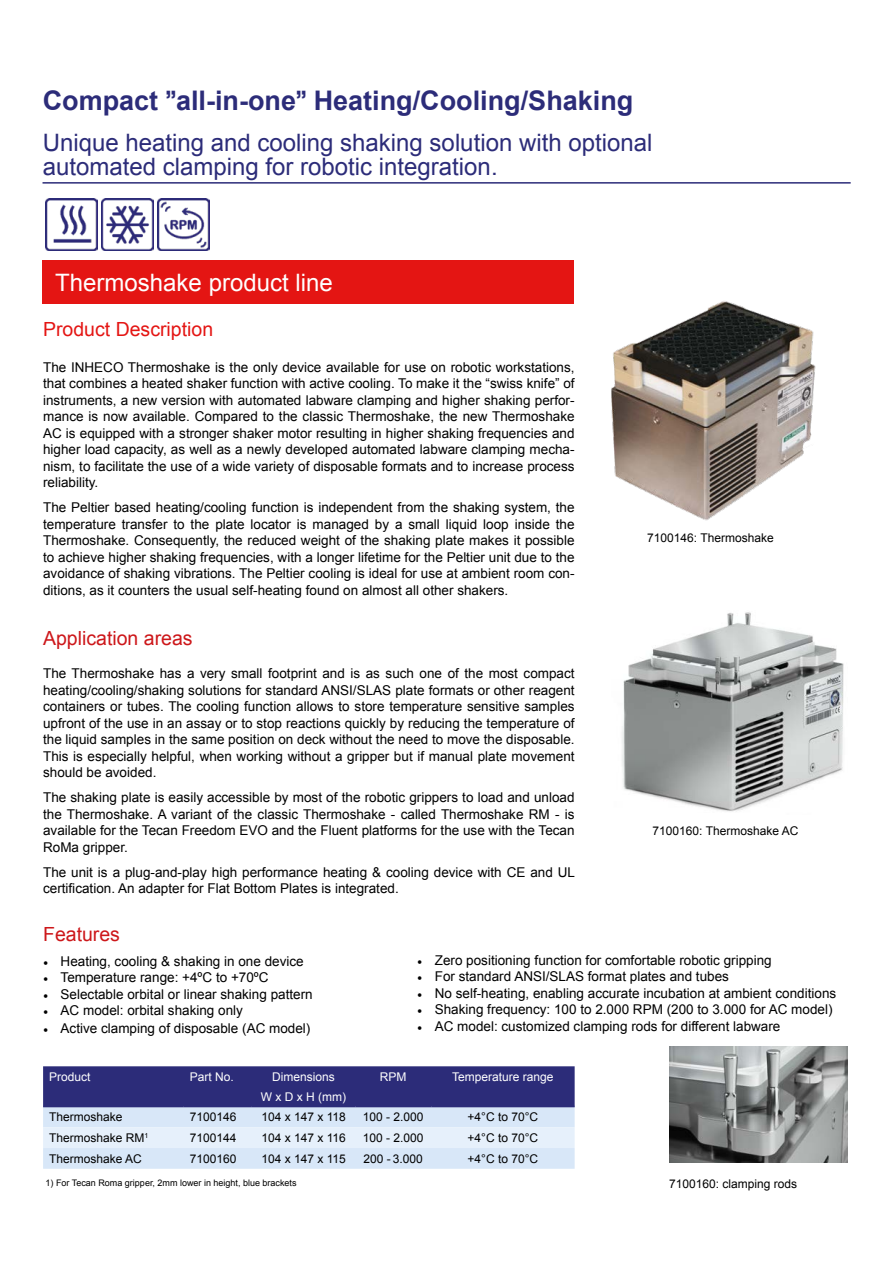
<style>
.page{position:relative;width:893px;height:1263px;background:#fff}
.page>*{position:absolute;margin:0;border:0;box-sizing:border-box;transform-origin:0 0}
.t1{font:700 27px "Arial";color:#2c2c79}
.t2{font:24px/24px "Arial";color:#2c2c79}
.t3{font:24px "Arial";color:#fff}
.t4{font:19.5px "Arial";color:#cd171a}
.t5{font:19.5px "Arial";color:#e41513}
.t6{font:13.5px/16.5px "Arial";color:#000;text-align:justify}
.t7{font:12px "Arial";color:#000}
.t8{font:12px/19.5px "Arial";color:#fff;text-align:center}
.t9{font:9px "Arial";color:#000}
.s1{font-family:"Lubalin Graph";font-weight:600}
.s2{font-family:"Minion Pro"}
</style>
<div class="page">
<div style="left:43px;top:260px;width:531px;height:44px;background:#e41513"></div>
<hr style="left:43px;top:182px;width:808px;height:2px;background:#2c2c79">
<img style="left:46px;top:199px;width:51px;height:51px">
<img style="left:102px;top:199px;width:51px;height:51px">
<img style="left:158px;top:199px;width:51px;height:51px">
<img style="left:611px;top:301px;width:205px;height:220px">
<svg style="left:43px;top:1066px;width:532px;height:103px;background:#979fc6"></svg>
<hr style="left:43px;top:1106px;width:141px;height:1px;background:#2c2c79">
<hr style="left:184px;top:1106px;width:68px;height:1px;background:#2c2c79">
<hr style="left:252px;top:1106px;width:103px;height:1px;background:#2c2c79">
<hr style="left:355px;top:1106px;width:76px;height:1px;background:#2c2c79">
<hr style="left:431px;top:1106px;width:144px;height:1px;background:#2c2c79">
<img style="left:622px;top:612px;width:222px;height:200px">
<img style="left:670px;top:1046px;width:177px;height:116px">
<h1 class="t1" style="left:43px;top:83px;width:592px">Compact <span class="s1">”</span>all-in-one<span class="s1">”</span> Heating/Cooling/Shaking</h1>
<h2 class="t2" style="left:43px;top:131px;width:611px">Unique heating and cooling shaking solution with optional automated clamping for robotic integration.</h2>
<h2 class="t3" style="left:55px;top:267px;width:279px">Thermoshake product line</h2>
<h3 class="t5" style="left:43px;top:316px;width:172px">Product Description</h3>
<p class="t6" style="left:43px;top:359px;width:533px">The INHECO Thermoshake is the only device available for use on robotic workstations, that combines a heated shaker function with active cooling. To make it the “swiss knife” of instruments, a new version with automated labware clamping and higher shaking perfor&shy;mance is now available. Compared to the classic Thermoshake, the new Thermoshake AC is equipped with a stronger shaker motor resulting in higher shaking frequencies and higher load capacity, as well as a newly developed automated labware clamping mecha&shy;nism, to facilitate the use of a wide variety of disposable formats and to increase process reliability.</p>
<p class="t6" style="left:43px;top:499px;width:533px">The Peltier based heating/cooling function is independent from the shaking system, the temperature transfer to the plate locator is managed by a small liquid loop inside the Thermoshake. Consequently, the reduced weight of the shaking plate makes it possible to achieve higher shaking frequencies, with a longer lifetime for the Peltier unit due to the avoidance of shaking vibrations. The Peltier cooling is ideal for use at ambient room con&shy;ditions, as it counters the usual self-heating found on almost all other shakers.</p>
<h3 class="t4" style="left:43px;top:625px;width:151px">Application areas</h3>
<p class="t6" style="left:43px;top:666px;width:533px">The Thermoshake has a very small footprint and is as such one of the most compact heating/cooling/shaking solutions for standard ANSI/SLAS plate formats or other reagent containers or tubes. The cooling function allows to store temperature sensitive samples upfront of the use in an assay or to stop reactions quickly by reducing the temperature of the liquid samples in the same position on deck without the need to move the disposable.<br>This is especially helpful, when working without a gripper but if manual plate movement should be avoided.</p>
<p class="t6" style="left:43px;top:790px;width:533px">The shaking plate is easily accessible by most of the robotic grippers to load and unload the Thermoshake. A variant of the classic Thermoshake - called Thermoshake RM - is available for the Tecan Freedom EVO and the Fluent platforms for the use with the Tecan RoMa gripper.</p>
<p class="t6" style="left:43px;top:864px;width:533px">The unit is a plug-and-play high performance heating &amp; cooling device with CE and UL certification. An adapter for Flat Bottom Plates is integrated.</p>
<h3 class="t4" style="left:43px;top:921px;width:78px">Features</h3>
<p class="t6" style="left:43px;top:953px;width:262px"><span class="s2">•</span> Heating, cooling &amp; shaking in one device</p>
<p class="t6" style="left:43px;top:969px;width:227px"><span class="s2">•</span> Temperature range: +4ºC to +70ºC</p>
<p class="t6" style="left:43px;top:986px;width:271px"><span class="s2">•</span> Selectable orbital or linear shaking pattern</p>
<p class="t6" style="left:43px;top:1002px;width:201px"><span class="s2">•</span> AC model: orbital shaking only</p>
<p class="t6" style="left:43px;top:1020px;width:269px"><span class="s2">•</span> Active clamping of disposable (AC model)</p>
<p class="t7" style="left:647px;top:530px;width:128px">7100146: Thermoshake</p>
<p class="t7" style="left:652px;top:823px;width:147px">7100160: Thermoshake AC</p>
<p class="t6" style="left:417px;top:952px;width:356px"><span class="s2">•</span> Zero positioning function for comfortable robotic gripping</p>
<p class="t6" style="left:417px;top:968px;width:313px"><span class="s2">•</span> For standard ANSI/SLAS format plates and tubes</p>
<p class="t6" style="left:417px;top:985px;width:421px"><span class="s2">•</span> No self-heating, enabling accurate incubation at ambient conditions</p>
<p class="t6" style="left:417px;top:1001px;width:417px"><span class="s2">•</span> Shaking frequency: 100 to 2.000 RPM (200 to 3.000 for AC model)</p>
<p class="t6" style="left:417px;top:1018px;width:365px"><span class="s2">•</span> AC model: customized clamping rods for different labware</p>
<p class="t8" style="left:49px;top:1067px;width:43px">Product</p>
<p class="t8" style="left:190px;top:1067px;width:46px">Part No.</p>
<p class="t8" style="left:261px;top:1067px;width:87px">Dimensions<br>W x D x H (mm)</p>
<p class="t8" style="left:380px;top:1067px;width:28px">RPM</p>
<p class="t8" style="left:452px;top:1067px;width:103px">Temperature range</p>
<p class="t7" style="left:49px;top:1109px;width:75px">Thermoshake</p>
<p class="t7" style="left:190px;top:1109px;width:48px">7100146</p>
<p class="t7" style="left:261px;top:1109px;width:86px">104 x 147 x 118</p>
<p class="t7" style="left:363px;top:1109px;width:62px">100 - 2.000</p>
<p class="t7" style="left:468px;top:1109px;width:72px">+4°C to 70°C</p>
<p class="t7" style="left:49px;top:1130px;width:101px">Thermoshake RM<sup>1</sup></p>
<p class="t7" style="left:190px;top:1130px;width:48px">7100144</p>
<p class="t7" style="left:261px;top:1130px;width:86px">104 x 147 x 116</p>
<p class="t7" style="left:363px;top:1130px;width:62px">100 - 2.000</p>
<p class="t7" style="left:468px;top:1130px;width:72px">+4°C to 70°C</p>
<p class="t7" style="left:49px;top:1151px;width:94px">Thermoshake AC</p>
<p class="t7" style="left:190px;top:1151px;width:48px">7100160</p>
<p class="t7" style="left:261px;top:1151px;width:86px">104 x 147 x 115</p>
<p class="t7" style="left:364px;top:1151px;width:61px">200 - 3.000</p>
<p class="t7" style="left:468px;top:1151px;width:72px">+4°C to 70°C</p>
<p class="t9" style="left:46px;top:1177px;width:252px">1) For Tecan Roma gripper, 2mm lower in height, blue brackets</p>
<p class="t7" style="left:669px;top:1176px;width:130px">7100160: clamping rods</p>
</div>
